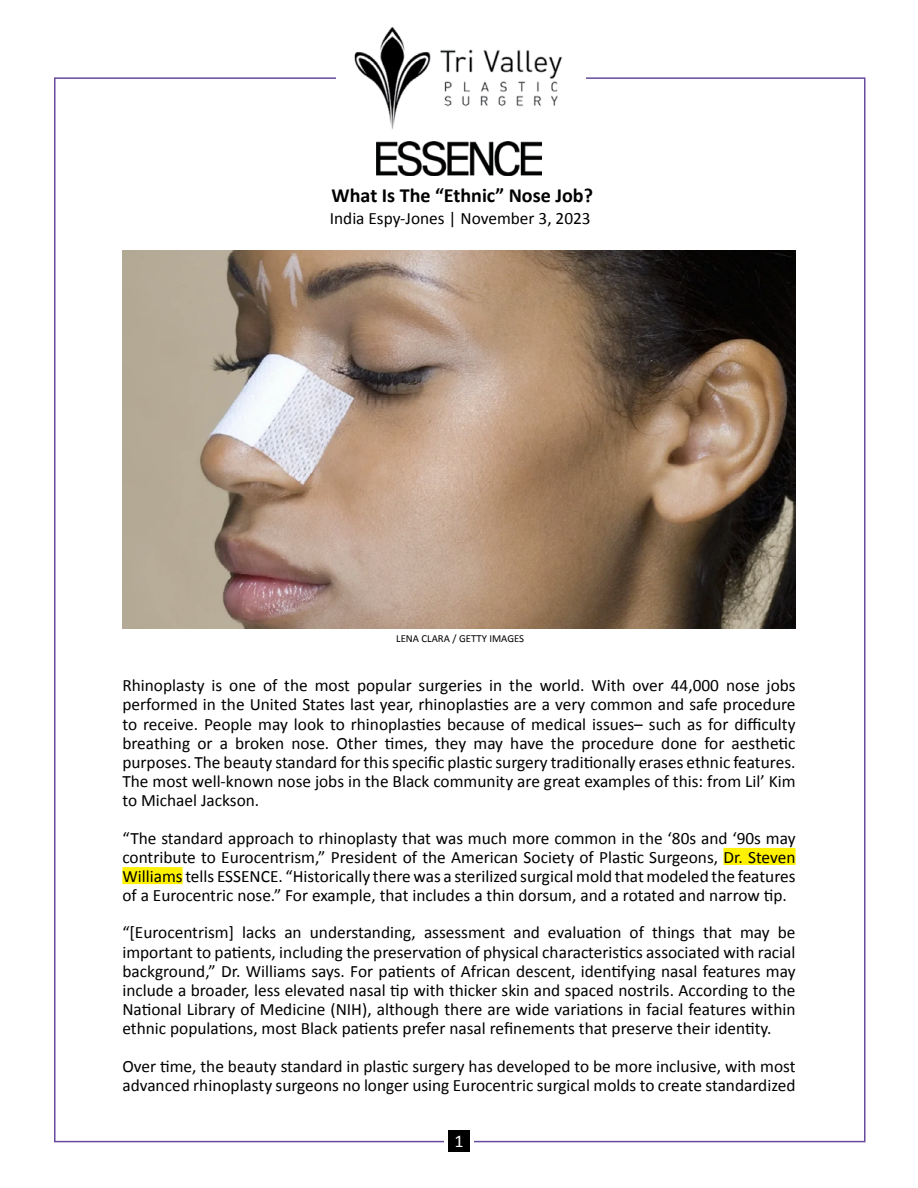
<style>
.page{position:relative;width:918px;height:1188px;background:#fff}
.page>*{position:absolute;margin:0;border:0;box-sizing:border-box;transform-origin:0 0}
.t1{font:700 20.1px "Calibri";color:#000}
.t2{font:18px "Calibri";color:#fff}
.t3{font:17.4px/19.2px "Calibri";color:#000;text-align:justify}
.t4{font:10.8px "Calibri";color:#000}
</style>
<div class="page">
<div style="left:448px;top:1131px;width:22px;height:21px;background:#000"></div>
<img style="left:354px;top:26px;width:209px;height:104px">
<div style="left:723px;top:848px;width:73px;height:17px;background:#fff200"></div>
<div style="left:122px;top:867px;width:61px;height:17px;background:#fff200"></div>
<img style="left:123px;top:251px;width:673px;height:378px">
<img style="left:376px;top:141px;width:166px;height:34px">
<p class="t1" style="left:332px;top:183px;width:263px">What Is The “Ethnic” Nose Job?</p>
<p class="t3" style="left:330px;top:208px;width:262px">India Espy-Jones | November 3, 2023</p>
<p class="t4" style="left:396px;top:632px;width:130px">LENA CLARA / GETTY IMAGES</p>
<p class="t3" style="left:122px;top:675px;width:675px">Rhinoplasty is one of the most popular surgeries in the world. With over 44,000 nose jobs performed in the United States last year, rhinoplasties are a very common and safe procedure to receive. People may look to rhinoplasties because of medical issues– such as for difficulty breathing or a broken nose. Other times, they may have the procedure done for aesthetic purposes. The beauty standard for this specific plastic surgery traditionally erases ethnic features.<br>The most well-known nose jobs in the Black community are great examples of this: from Lil’ Kim to Michael Jackson.</p>
<p class="t3" style="left:122px;top:827px;width:675px">“The standard approach to rhinoplasty that was much more common in the ‘80s and ‘90s may contribute to Eurocentrism,” President of the American Society of Plastic Surgeons, Dr. Steven Williams tells ESSENCE. “Historically there was a sterilized surgical mold that modeled the features of a Eurocentric nose.” For example, that includes a thin dorsum, and a rotated and narrow tip.</p>
<p class="t3" style="left:122px;top:922px;width:675px">“[Eurocentrism] lacks an understanding, assessment and evaluation of things that may be important to patients, including the preservation of physical characteristics associated with racial background,” Dr. Williams says. For patients of African descent, identifying nasal features may include a broader, less elevated nasal tip with thicker skin and spaced nostrils. According to the National Library of Medicine (NIH), although there are wide variations in facial features within ethnic populations, most Black patients prefer nasal refinements that preserve their identity.</p>
<p class="t3" style="left:122px;top:1055px;width:675px">Over time, the beauty standard in plastic surgery has developed to be more inclusive, with most advanced rhinoplasty surgeons no longer using Eurocentric surgical molds to create standardized</p>
<p class="t2" style="left:454px;top:1130px;width:11px">1</p>
</div>
